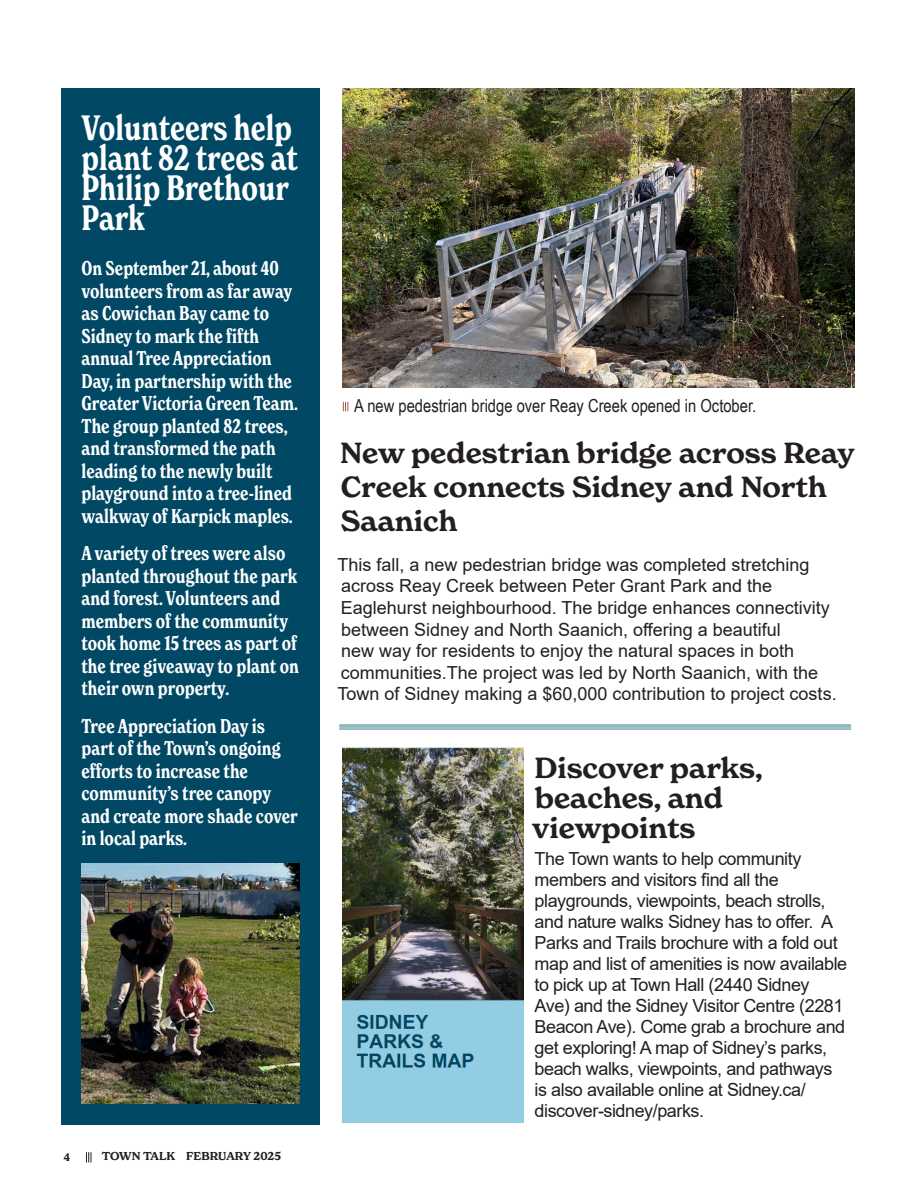
<style>
.page{position:relative;width:918px;height:1188px;background:#fff}
.page>*{position:absolute;margin:0;border:0;box-sizing:border-box;transform-origin:0 0}
.Headline_Text_-__Lef{font:600 condensed 34.5px/30px "New Spirit";color:#fff}
.Headline_Text_-__Lef-2{font:600 28.5px/34.2px "New Spirit";color:#231f20}
.Body_Text{font:600 condensed 19.5px/22.5px "New Spirit";color:#fff}
.t1{font:18px/21px "Arial";letter-spacing:-.025em;color:#231f20}
.t2{font:18px/21.6px "Arial";color:#231f20}
.Photo_captions{font:18px "Arial Narrow";color:#231f20}
.t3{font:600 11.25px "New Spirit";letter-spacing:-.005em;color:#231f20}
.t4{font:600 10.5px "New Spirit";color:#231f20}
</style>
<div class="page">
<svg style="left:86px;top:1152px;width:6px;height:10px"></svg>
<img style="left:343px;top:748px;width:181px;height:375px">
<hr style="left:339px;top:725px;width:512px;height:1px;background:#337c8c">
<hr style="left:339px;top:727px;width:512px;height:1px;background:#337c8c">
<hr style="left:339px;top:729px;width:512px;height:1px;background:#337c8c">
<div style="left:61px;top:88px;width:259px;height:1036px;background:#014864"></div>
<img style="left:342px;top:88px;width:512px;height:300px">
<svg style="left:343px;top:402px;width:6px;height:9px"></svg>
<img style="left:82px;top:863px;width:218px;height:240px">
<p class="Headline_Text_-__Lef" style="left:82px;top:113px;width:218px">Volunteers help plant 82 trees at<br>Philip Brethour<br>Park</p>
<p class="Body_Text" style="left:82px;top:257px;width:218px">On September 21, about 40 volunteers from as far away as Cowichan Bay came to<br>Sidney to mark the fifth annual Tree Appreciation<br>Day, in partnership with the<br>Greater Victoria Green Team.<br>The group planted 82 trees, and transformed the path leading to the newly built playground into a tree-lined walkway of Karpick maples.</p>
<p class="Body_Text" style="left:82px;top:542px;width:219px">A variety of trees were also planted throughout the park and forest. Volunteers and members of the community took home 15 trees as part of the tree giveaway to plant on their own property.</p>
<p class="Body_Text" style="left:82px;top:715px;width:218px">Tree Appreciation Day is part of the Town’s ongoing efforts to increase the community’s tree canopy and create more shade cover in local parks.</p>
<p class="t4" style="left:64px;top:1151px;width:8px">4</p>
<p class="t3" style="left:102px;top:1149px;width:181px">TOWN TALK FEBRUARY 2025</p>
<p class="Photo_captions" style="left:354px;top:392px;width:404px">A new pedestrian bridge over Reay Creek opened in October.</p>
<p class="Headline_Text_-__Lef-2" style="left:340px;top:435px;width:516px">New pedestrian bridge across Reay<br>Creek connects Sidney and North<br>Saanich</p>
<p class="t2" style="left:337px;top:554px;width:501px">This fall, a new pedestrian bridge was completed stretching across Reay Creek between Peter Grant Park and the Eaglehurst neighbourhood. The bridge enhances connectivity between Sidney and North Saanich, offering a beautiful<br>new way for residents to enjoy the natural spaces in both communities.The project was led by North Saanich, with the Town of Sidney making a $60,000 contribution to project costs.</p>
<p class="Headline_Text_-__Lef-2" style="left:532px;top:753px;width:232px;line-height:30px">Discover parks, beaches, and viewpoints</p>
<p class="t1" style="left:535px;top:848px;width:314px">The Town wants to help community members and visitors find all the playgrounds, viewpoints, beach strolls, and nature walks Sidney has to offer. A Parks and Trails brochure with a fold out map and list of amenities is now available to pick up at Town Hall (2440 Sidney Ave) and the Sidney Visitor Centre (2281<br>Beacon Ave). Come grab a brochure and get exploring! A map of Sidney’s parks, beach walks, viewpoints, and pathways is also available online at Sidney.ca/ discover-sidney/parks.</p>
</div>
